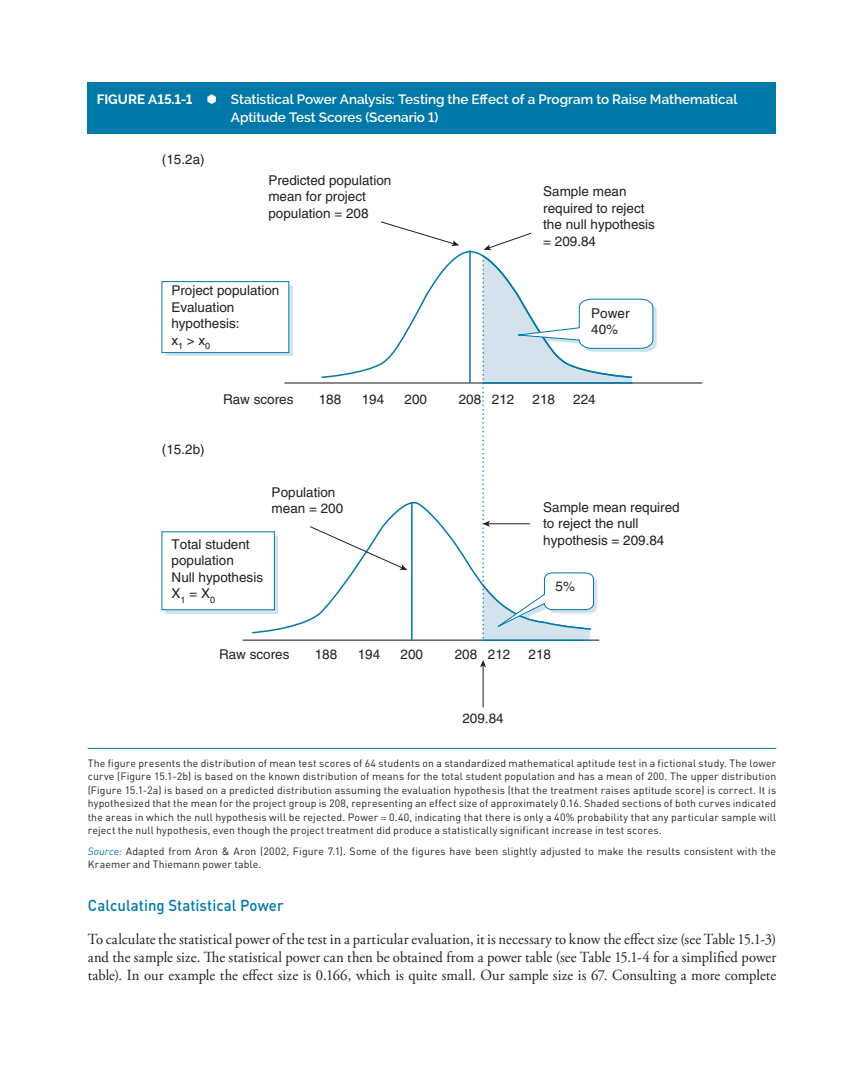
<style>
.page{position:relative;width:864px;height:1080px;background:#fff}
.page>*{position:absolute;margin:0;border:0;box-sizing:border-box;transform-origin:0 0}
.t1{font:500 15.75px "DIN";letter-spacing:.005em;color:#0078a8;scale:.95 1}
.TEXT_IND{font:15.3px/18px "Adobe Garamond Pro";letter-spacing:.005em;color:#231f20;text-align:justify;scale:.95 1}
.Image{font:13.5px/16.5px "Helvetica";color:#231f20}
.FC{font:600 13.5px/18px "Raleway";letter-spacing:-.005em;color:#fff}
.FC-2{font:700 13.5px "Raleway";letter-spacing:.005em;color:#fff}
.FSN{font:10.5px/13.5px "DIN";letter-spacing:.01em;color:#231f20;text-align:justify}
.s1{font-style:italic;color:#0078a8}
</style>
<div class="page">
<div style="left:88px;top:82px;width:688px;height:52px;background:#0078a8"></div>
<hr style="left:88px;top:748px;width:688px;height:1px;background:#0078a8">
<hr style="left:285px;top:382px;width:417px;height:2px;background:#231f20">
<hr style="left:243px;top:640px;width:356px;height:1px;background:#231f20">
<svg style="left:166px;top:285px;width:127px;height:71px"></svg>
<svg style="left:166px;top:610px;width:85px;height:4px"></svg>
<div style="left:162px;top:282px;width:127px;height:71px;background:#fff"></div>
<div style="left:162px;top:281px;width:127px;height:72px;border:1px solid #0078a8"></div>
<hr style="left:469px;top:251px;width:2px;height:132px;background:#0078a8">
<svg style="left:251px;top:501px;width:230px;height:133px"></svg>
<hr style="left:411px;top:503px;width:2px;height:137px;background:#0078a8">
<svg style="left:381px;top:221px;width:78px;height:25px"></svg>
<svg style="left:309px;top:526px;width:98px;height:44px"></svg>
<hr style="left:483px;top:665px;width:1px;height:42px;background:#231f20">
<svg style="left:480px;top:660px;width:6px;height:7px"></svg>
<svg style="left:321px;top:250px;width:160px;height:129px"></svg>
<svg style="left:481px;top:232px;width:176px;height:409px"></svg>
<p class="FC-2" style="left:97px;top:91px;width:97px">FIGURE A15.1-1</p>
<p class="FC" style="left:231px;top:90px;width:508px">Statistical Power Analysis: Testing the Effect of a Program to Raise Mathematical<br>Aptitude Test Scores (Scenario 1)</p>
<p class="Image" style="left:162px;top:151px;width:44px">(15.2a)</p>
<p class="Image" style="left:268px;top:172px;width:125px">Predicted population mean for project population = 208</p>
<p class="Image" style="left:171px;top:282px;width:110px">Project population<br>Evaluation hypothesis:<br>x<sub>1</sub> &gt; x<sub>0</sub></p>
<p class="Image" style="left:543px;top:183px;width:113px">Sample mean required to reject the null hypothesis = 209.84</p>
<p class="Image" style="left:591px;top:305px;width:40px">Power<br>40%</p>
<p class="Image" style="left:162px;top:441px;width:44px">(15.2b)</p>
<p class="Image" style="left:223px;top:391px;width:72px">Raw scores</p>
<p class="Image" style="left:319px;top:391px;width:24px">188</p>
<p class="Image" style="left:362px;top:391px;width:24px">194</p>
<p class="Image" style="left:405px;top:391px;width:24px">200</p>
<p class="Image" style="left:459px;top:391px;width:57px">208 212</p>
<p class="Image" style="left:533px;top:391px;width:24px">218</p>
<p class="Image" style="left:573px;top:391px;width:24px">224</p>
<p class="Image" style="left:272px;top:484px;width:73px">Population mean = 200</p>
<p class="Image" style="left:172px;top:536px;width:93px">Total student population<br>Null hypothesis<br>X<sub>1</sub> = X<sub>0</sub></p>
<p class="Image" style="left:543px;top:499px;width:138px">Sample mean required to reject the null hypothesis = 209.84</p>
<p class="Image" style="left:556px;top:578px;width:21px">5%</p>
<p class="Image" style="left:219px;top:646px;width:72px">Raw scores</p>
<p class="Image" style="left:315px;top:646px;width:24px">188</p>
<p class="Image" style="left:358px;top:646px;width:24px">194</p>
<p class="Image" style="left:401px;top:646px;width:24px">200</p>
<p class="Image" style="left:455px;top:646px;width:57px">208 212</p>
<p class="Image" style="left:529px;top:646px;width:24px">218</p>
<p class="Image" style="left:462px;top:710px;width:43px">209.84</p>
<p class="FSN" style="left:88px;top:756px;width:690px">The figure presents the distribution of mean test scores of 64 students on a standardized mathematical aptitude test in a fictional study. The lower curve (Figure 15.1-2b) is based on the known distribution of means for the total student population and has a mean of 200. The upper distribution (Figure 15.1-2a) is based on a predicted distribution assuming the evaluation hypothesis (that the treatment raises aptitude score) is correct. It is hypothesized that the mean for the project group is 208, representing an effect size of approximately 0.16. Shaded sections of both curves indicated the areas in which the null hypothesis will be rejected. Power 0.40, indicating that there is only a 40% probability that any particular sample will reject the null hypothesis, even though the project treatment did produce a statistically significant increase in test scores.</p>
<p class="FSN" style="left:88px;top:844px;width:690px"><span class="s1">Source:</span> Adapted from Aron &amp; Aron (2002, Figure 7.1). Some of the figures have been slightly adjusted to make the results consistent with the<br>Kraemer and Thiemann power table.</p>
<h3 class="t1" style="left:88px;top:895px;width:208px">Calculating Statistical Power</h3>
<p class="TEXT_IND" style="left:88px;top:931px;width:726px">To calculate the statistical power of the test in a particular evaluation, it is necessary to know the effect size (see Table 15.1-3) and the sample size. The statistical power can then be obtained from a power table (see Table 15.1-4 for a simplified power table). In our example the effect size is 0.166, which is quite small. Our sample size is 67. Consulting a more complete</p>
</div>
